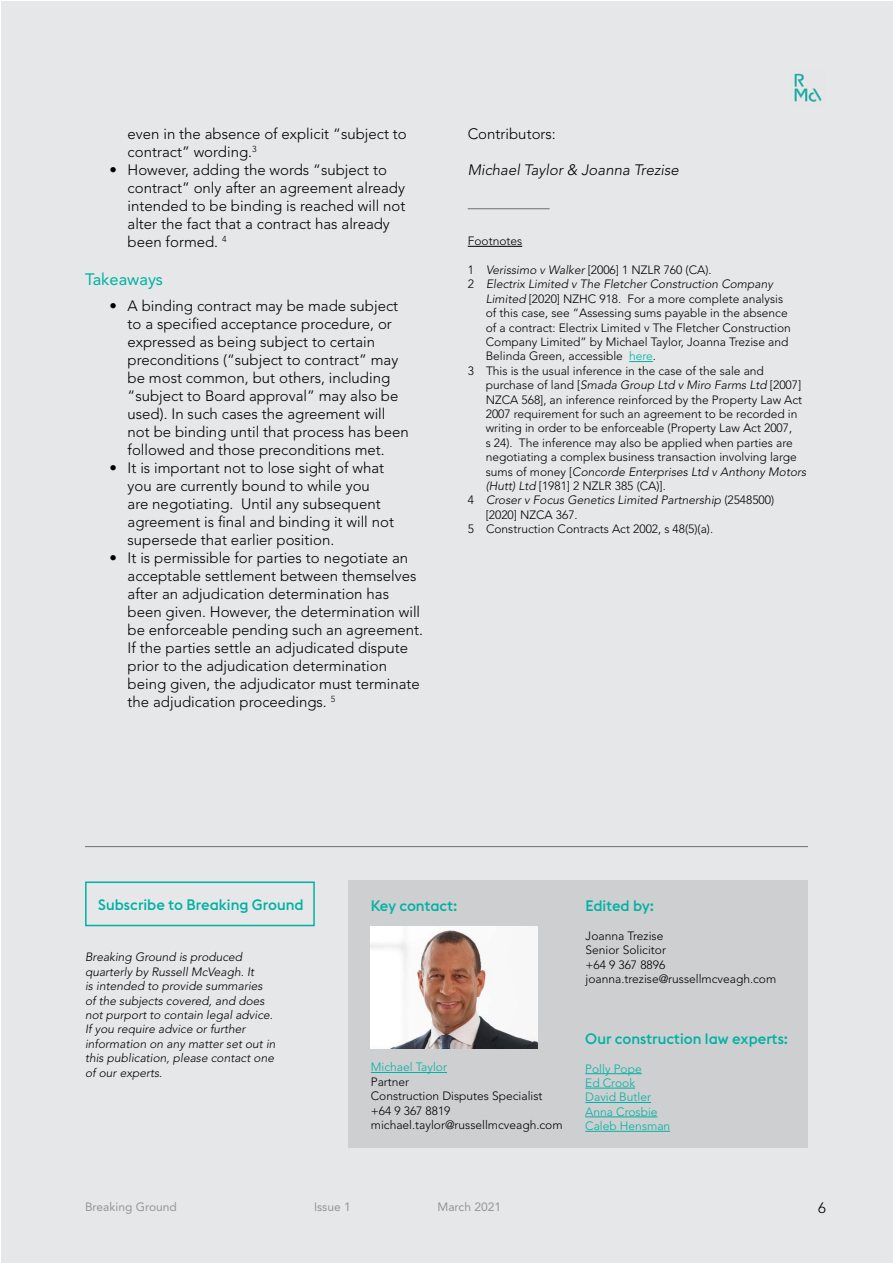
<style>
.page{position:relative;width:893px;height:1263px;background:#fff}
.page>*{position:absolute;margin:0;border:0;box-sizing:border-box;transform-origin:0 0}
.t1{font:16.5px "Avenir LT Std";color:#00b2a5}
.t2{font:300 15px/18px "Avenir LT Std";color:#000}
.t3{font:500 15px "Euclid Flex";color:#00b2a5}
.t4{font:italic 300 15px "Avenir LT Std";color:#000}
.t5{font:300 12px/14.4px "Avenir LT Std";color:#000}
.t6{font:italic 300 12px/14.4px "Avenir LT Std";color:#000}
.t7{font:300 12px/14.4px "Avenir LT Std";color:#00b2a5}
.t8{font:12px "Avenir LT Std";color:#969697}
.s1{font-style:italic}
.s2{font-style:normal}
.s3{color:#00b2a5}
</style>
<div class="page">
<div style="left:2px;top:2px;width:891px;height:1261px;background:#e6e7e8"></div>
<img style="left:794px;top:73px;width:28px;height:29px">
<div style="left:349px;top:881px;width:459px;height:267px;background:#cecfd0"></div>
<hr style="left:468px;top:246px;width:54px;height:1px;background:#000">
<svg style="left:629px;top:361px;width:24px;height:1px"></svg>
<hr style="left:468px;top:208px;width:82px;height:1px;background:#6d6e71">
<div style="left:85px;top:881px;width:230px;height:45px;border:2px solid #00b2a5"></div>
<hr style="left:585px;top:1073px;width:57px;height:1px;background:#00b2a5">
<hr style="left:585px;top:1088px;width:50px;height:1px;background:#00b2a5">
<hr style="left:585px;top:1102px;width:66px;height:1px;background:#00b2a5">
<hr style="left:585px;top:1116px;width:73px;height:1px;background:#00b2a5">
<hr style="left:585px;top:1131px;width:85px;height:1px;background:#00b2a5">
<hr style="left:85px;top:846px;width:723px;height:1px;background:#6d6e71">
<img style="left:371px;top:926px;width:167px;height:122px">
<hr style="left:371px;top:1072px;width:76px;height:1px;background:#00b2a5">
<p class="t2" style="left:128px;top:125px;width:281px">even in the absence of explicit “subject to contract” wording.<sup>3</sup></p>
<p class="t2" style="left:128px;top:161px;width:279px;text-indent:-18px">• However, adding the words “subject to contract” only after an agreement already intended to be binding is reached will not alter the fact that a contract has already been formed. <sup>4</sup></p>
<p class="t1" style="left:85px;top:269px;width:79px">Takeaways</p>
<p class="t2" style="left:128px;top:297px;width:283px;text-indent:-18px">• A binding contract may be made subject to a specified acceptance procedure, or expressed as being subject to certain preconditions (“subject to contract” may be most common, but others, including “subject to Board approval” may also be used). In such cases the agreement will not be binding until that process has been followed and those preconditions met.</p>
<p class="t2" style="left:128px;top:459px;width:268px;text-indent:-18px">• It is important not to lose sight of what you are currently bound to while you are negotiating. Until any subsequent agreement is final and binding it will not supersede that earlier position.</p>
<p class="t2" style="left:128px;top:549px;width:297px;text-indent:-18px">• It is permissible for parties to negotiate an acceptable settlement between themselves after an adjudication determination has been given. However, the determination will be enforceable pending such an agreement.<br>If the parties settle an adjudicated dispute prior to the adjudication determination being given, the adjudicator must terminate the adjudication proceedings. <sup>5</sup></p>
<p class="t2" style="left:468px;top:125px;width:90px">Contributors:</p>
<p class="t4" style="left:468px;top:161px;width:212px">Michael Taylor &amp; Joanna Trezise</p>
<p class="t5" style="left:468px;top:234px;width:56px">Footnotes</p>
<p class="t5" style="left:468px;top:263px;width:245px">1 <span class="s1">Verissimo v Walker</span> [2006] 1 NZLR 760 (CA)<span class="s1">.</span></p>
<p class="t6" style="left:468px;top:277px;width:307px"><span class="s2">2</span> Electrix Limited v The Fletcher Construction Company</p>
<p class="t5" style="left:486px;top:291px;width:299px"><span class="s1">Limited</span> [2020] NZHC 918. For a more complete analysis</p>
<p class="t5" style="left:486px;top:306px;width:303px">of this case, see “Assessing sums payable in the absence</p>
<p class="t5" style="left:486px;top:320px;width:307px">of a contract: Electrix Limited v The Fletcher Construction</p>
<p class="t5" style="left:486px;top:335px;width:304px">Company Limited” by Michael Taylor, Joanna Trezise and</p>
<p class="t5" style="left:486px;top:349px;width:172px">Belinda Green, accessible <span class="s3">here</span>.</p>
<p class="t5" style="left:468px;top:363px;width:298px">3 This is the usual inference in the case of the sale and</p>
<p class="t6" style="left:486px;top:378px;width:317px"><span class="s2">purchase of land [</span>Smada Group Ltd v Miro Farms Ltd <span class="s2">[2007]</span></p>
<p class="t5" style="left:486px;top:392px;width:318px">NZCA 568], an inference reinforced by the Property Law Act</p>
<p class="t5" style="left:486px;top:407px;width:313px">2007 requirement for such an agreement to be recorded in</p>
<p class="t5" style="left:486px;top:421px;width:308px">writing in order to be enforceable (Property Law Act 2007,</p>
<p class="t5" style="left:486px;top:435px;width:309px">s 24). The inference may also be applied when parties are</p>
<p class="t5" style="left:486px;top:450px;width:313px">negotiating a complex business transaction involving large</p>
<p class="t6" style="left:486px;top:464px;width:322px"><span class="s2">sums of money [</span>Concorde Enterprises Ltd v Anthony Motors</p>
<p class="t5" style="left:486px;top:479px;width:182px"><span class="s1">(Hutt) Ltd</span> [1981] 2 NZLR 385 (CA)].</p>
<p class="t6" style="left:468px;top:493px;width:308px"><span class="s2">4</span> Croser v Focus Genetics Limited Partnership <span class="s2">(2548500)</span></p>
<p class="t5" style="left:486px;top:507px;width:93px">[2020] NZCA 367.</p>
<p class="t5" style="left:468px;top:522px;width:247px">5 Construction Contracts Act 2002, s 48(5)(a).</p>
<p class="t3" style="left:98px;top:896px;width:207px">Subscribe to Breaking Ground</p>
<p class="t3" style="left:585px;top:897px;width:70px">Edited by:</p>
<p class="t5" style="left:585px;top:928px;width:192px">Joanna Trezise<br>Senior Solicitor<br>+64 9 367 8896 joanna.trezise@russellmcveagh.com</p>
<p class="t3" style="left:371px;top:897px;width:88px">Key contact:</p>
<p class="t6" style="left:85px;top:950px;width:192px">Breaking Ground is produced quarterly by Russell McVeagh. It<br>is intended to provide summaries of the subjects covered, and does not purport to contain legal advice.<br>If you require advice or further information on any matter set out in this publication, please contact one of our experts.</p>
<p class="t3" style="left:585px;top:1030px;width:204px">Our construction law experts:</p>
<p class="t7" style="left:585px;top:1061px;width:86px">Polly Pope<br>Ed Crook<br>David Butler<br>Anna Crosbie<br>Caleb Hensman</p>
<p class="t7" style="left:371px;top:1060px;width:78px">Michael Taylor</p>
<p class="t5" style="left:371px;top:1074px;width:193px">Partner<br>Construction Disputes Specialist +64 9 367 8819 michael.taylor@russellmcveagh.com</p>
<p class="t8" style="left:85px;top:1200px;width:93px">Breaking Ground</p>
<p class="t8" style="left:314px;top:1200px;width:38px">Issue 1</p>
<p class="t8" style="left:437px;top:1200px;width:65px">March 2021</p>
<p class="t2" style="left:818px;top:1199px;width:9px">6</p>
</div>
